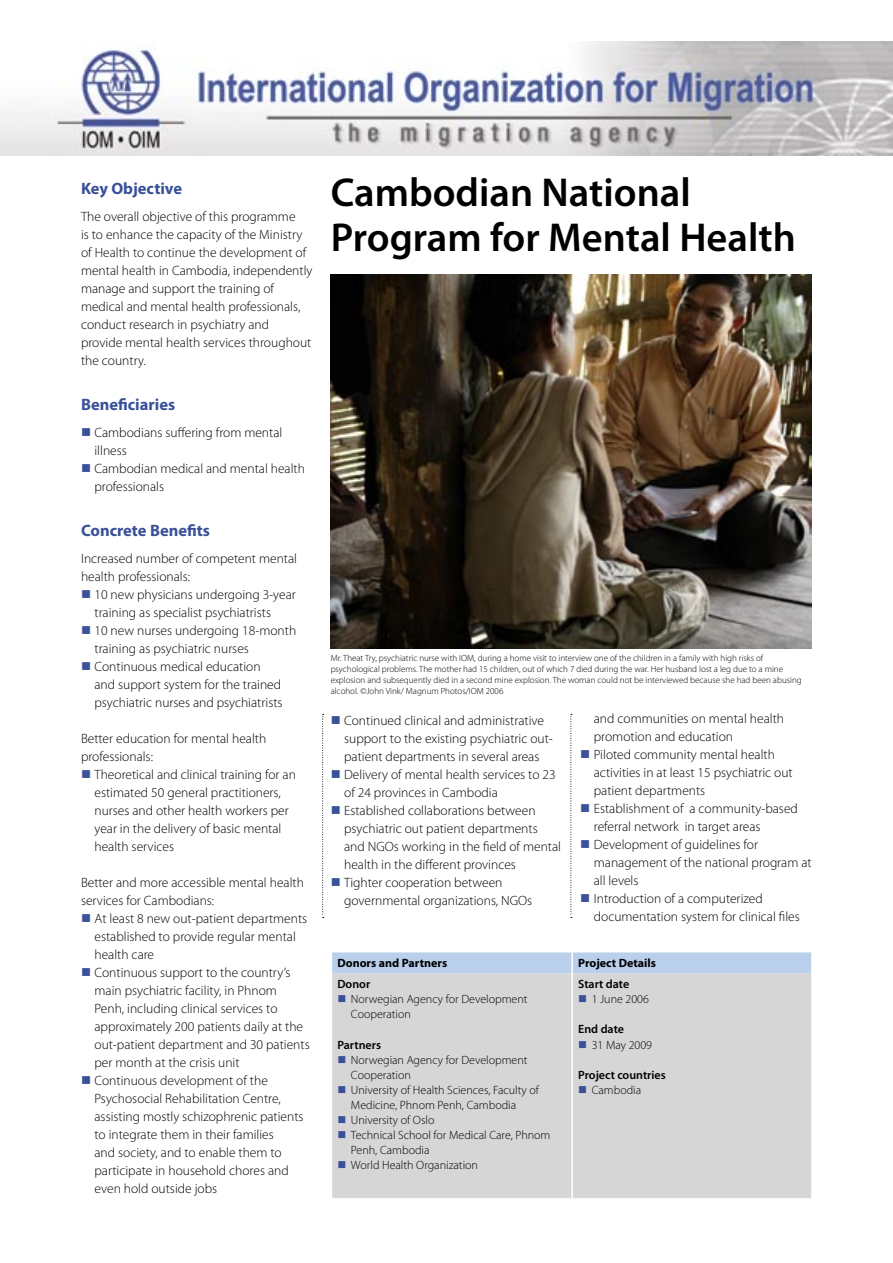
<style>
.page{position:relative;width:893px;height:1263px;background:#fff}
.page>*{position:absolute;margin:0;border:0;box-sizing:border-box;transform-origin:0 0}
.maintitle{font:600 40.5px/45px "Myriad Pro";color:#000}
.headtext{font:700 16.5px "Myriad Pro";color:#3a519a}
.bullettext{font:300 13.5px/18px "Myriad Pro";color:#000}
.bodytext{font:300 13.5px/18px "Myriad Pro";color:#000}
.tablebullet{font:300 12px/15px "Myriad Pro";color:#000}
.tablesubhead{font:600 12px "Myriad Pro";color:#000}
.tablehead{font:700 12px "Myriad Pro";color:#000}
.tablebullet-2{font:600 12px "Myriad Pro";color:#000}
.quotefromwho{font:300 9px/10.8px "Myriad Pro";color:#000}
.s1{color:#3a519a}
</style>
<div class="page">
<img style="left:0;top:42px;width:893px;height:113px">
<svg style="left:570px;top:714px;width:2px;height:204px"></svg>
<div style="left:332px;top:973px;width:479px;height:225px;background:#d6d6d6"></div>
<div style="left:331px;top:952px;width:480px;height:21px;background:#b9cfec"></div>
<hr style="left:571px;top:952px;width:2px;height:21px;background:#fff">
<hr style="left:571px;top:973px;width:2px;height:225px;background:#fff">
<svg style="left:322px;top:714px;width:2px;height:204px"></svg>
<img style="left:331px;top:274px;width:481px;height:375px">
<p class="headtext" style="left:81px;top:179px;width:103px">Key Objective</p>
<p class="bodytext" style="left:81px;top:208px;width:233px">The overall objective of this programme<br>is to enhance the capacity of the Ministry of Health to continue the development of mental health in Cambodia, independently manage and support the training of medical and mental health professionals, conduct research in psychiatry and provide mental health services throughout the country.</p>
<p class="headtext" style="left:81px;top:395px;width:96px">Beneficiaries</p>
<p class="bullettext" style="left:94px;top:424px;width:189px;text-indent:-14px"><span class="s1">■</span> Cambodians suffering from mental illness</p>
<p class="bullettext" style="left:94px;top:460px;width:212px;text-indent:-14px"><span class="s1">■</span> Cambodian medical and mental health professionals</p>
<p class="headtext" style="left:81px;top:521px;width:131px">Concrete Benefits</p>
<p class="bodytext" style="left:81px;top:550px;width:218px">Increased number of competent mental health professionals:</p>
<p class="bullettext" style="left:94px;top:586px;width:203px;text-indent:-14px"><span class="s1">■</span> 10 new physicians undergoing 3-year training as specialist psychiatrists</p>
<p class="bullettext" style="left:94px;top:622px;width:203px;text-indent:-14px"><span class="s1">■</span> 10 new nurses undergoing 18-month training as psychiatric nurses</p>
<p class="bullettext" style="left:94px;top:658px;width:190px;text-indent:-14px"><span class="s1">■</span> Continuous medical education and support system for the trained psychiatric nurses and psychiatrists</p>
<p class="bodytext" style="left:81px;top:730px;width:187px">Better education for mental health professionals:</p>
<p class="bullettext" style="left:94px;top:766px;width:203px;text-indent:-14px"><span class="s1">■</span> Theoretical and clinical training for an estimated 50 general practitioners, nurses and other health workers per year in the delivery of basic mental health services</p>
<p class="bodytext" style="left:81px;top:874px;width:224px">Better and more accessible mental health services for Cambodians:</p>
<p class="bullettext" style="left:94px;top:910px;width:214px;text-indent:-14px"><span class="s1">■</span> At least 8 new out-patient departments established to provide regular mental health care</p>
<p class="bullettext" style="left:94px;top:964px;width:217px;text-indent:-14px"><span class="s1">■</span> Continuous support to the country’s main psychiatric facility, in Phnom Penh, including clinical services to approximately 200 patients daily at the out-patient department and 30 patients per month at the crisis unit</p>
<p class="bullettext" style="left:94px;top:1072px;width:211px;text-indent:-14px"><span class="s1">■</span> Continuous development of the Psychosocial Rehabilitation Centre, assisting mostly schizophrenic patients to integrate them in their families<br>and society, and to enable them to participate in household chores and even hold outside jobs</p>
<p class="maintitle" style="left:331px;top:170px;width:467px">Cambodian National<br>Program for Mental Health</p>
<p class="quotefromwho" style="left:331px;top:653px;width:473px">Mr. Theat Try, psychiatric nurse with IOM, during a home visit to interview one of the children in a family with high risks of psychological problems. The mother had 15 children, out of which 7 died during the war. Her husband lost a leg due to a mine explosion and subsequently died in a second mine explosion. The woman could not be interviewed because she had been abusing alcohol. ©John Vink/ Magnum Photos/IOM 2006</p>
<p class="bullettext" style="left:344px;top:711px;width:210px;text-indent:-14px"><span class="s1">■</span> Continued clinical and administrative support to the existing psychiatric out&shy;patient departments in several areas</p>
<p class="bullettext" style="left:344px;top:765px;width:213px;text-indent:-14px"><span class="s1">■</span> Delivery of mental health services to 23 of 24 provinces in Cambodia</p>
<p class="bullettext" style="left:344px;top:801px;width:218px;text-indent:-14px"><span class="s1">■</span> Established collaborations between psychiatric out patient departments and NGOs working in the field of mental health in the different provinces</p>
<p class="bullettext" style="left:344px;top:873px;width:190px;text-indent:-14px"><span class="s1">■</span> Tighter cooperation between governmental organizations, NGOs</p>
<p class="bullettext" style="left:594px;top:710px;width:192px">and communities on mental health promotion and education</p>
<p class="bullettext" style="left:594px;top:746px;width:200px;text-indent:-14px"><span class="s1">■</span> Piloted community mental health activities in at least 15 psychiatric out patient departments</p>
<p class="bullettext" style="left:594px;top:800px;width:206px;text-indent:-14px"><span class="s1">■</span> Establishment of a community-based referral network in target areas</p>
<p class="bullettext" style="left:594px;top:836px;width:219px;text-indent:-14px"><span class="s1">■</span> Development of guidelines for management of the national program at all levels</p>
<p class="bullettext" style="left:594px;top:890px;width:208px;text-indent:-14px"><span class="s1">■</span> Introduction of a computerized documentation system for clinical files</p>
<p class="tablehead" style="left:337px;top:957px;width:111px">Donors and Partners</p>
<p class="tablehead" style="left:578px;top:957px;width:79px">Project Details</p>
<p class="tablebullet-2" style="left:337px;top:978px;width:34px">Donor</p>
<p class="tablebullet" style="left:351px;top:992px;width:178px;text-indent:-14px"><span class="s1">■</span> Norwegian Agency for Development<br>Cooperation</p>
<p class="tablebullet-2" style="left:337px;top:1038px;width:45px">Partners</p>
<p class="tablebullet" style="left:351px;top:1052px;width:178px;text-indent:-14px"><span class="s1">■</span> Norwegian Agency for Development<br>Cooperation</p>
<p class="tablebullet" style="left:351px;top:1082px;width:190px;text-indent:-14px"><span class="s1">■</span> University of Health Sciences, Faculty of<br>Medicine, Phnom Penh, Cambodia</p>
<p class="tablebullet" style="left:337px;top:1112px;width:98px"><span class="s1">■</span> University of Oslo</p>
<p class="tablebullet" style="left:351px;top:1127px;width:201px;text-indent:-14px"><span class="s1">■</span> Technical School for Medical Care, Phnom<br>Penh, Cambodia</p>
<p class="tablebullet" style="left:337px;top:1157px;width:142px"><span class="s1">■</span> World Health Organization</p>
<p class="tablesubhead" style="left:578px;top:978px;width:53px">Start date</p>
<p class="tablebullet" style="left:578px;top:992px;width:72px"><span class="s1">■</span> 1 June 2006</p>
<p class="tablesubhead" style="left:578px;top:1023px;width:47px">End date</p>
<p class="tablebullet" style="left:578px;top:1037px;width:75px"><span class="s1">■</span> 31 May 2009</p>
<p class="tablesubhead" style="left:578px;top:1068px;width:89px">Project countries</p>
<p class="tablebullet" style="left:578px;top:1082px;width:65px"><span class="s1">■</span> Cambodia</p>
</div>
